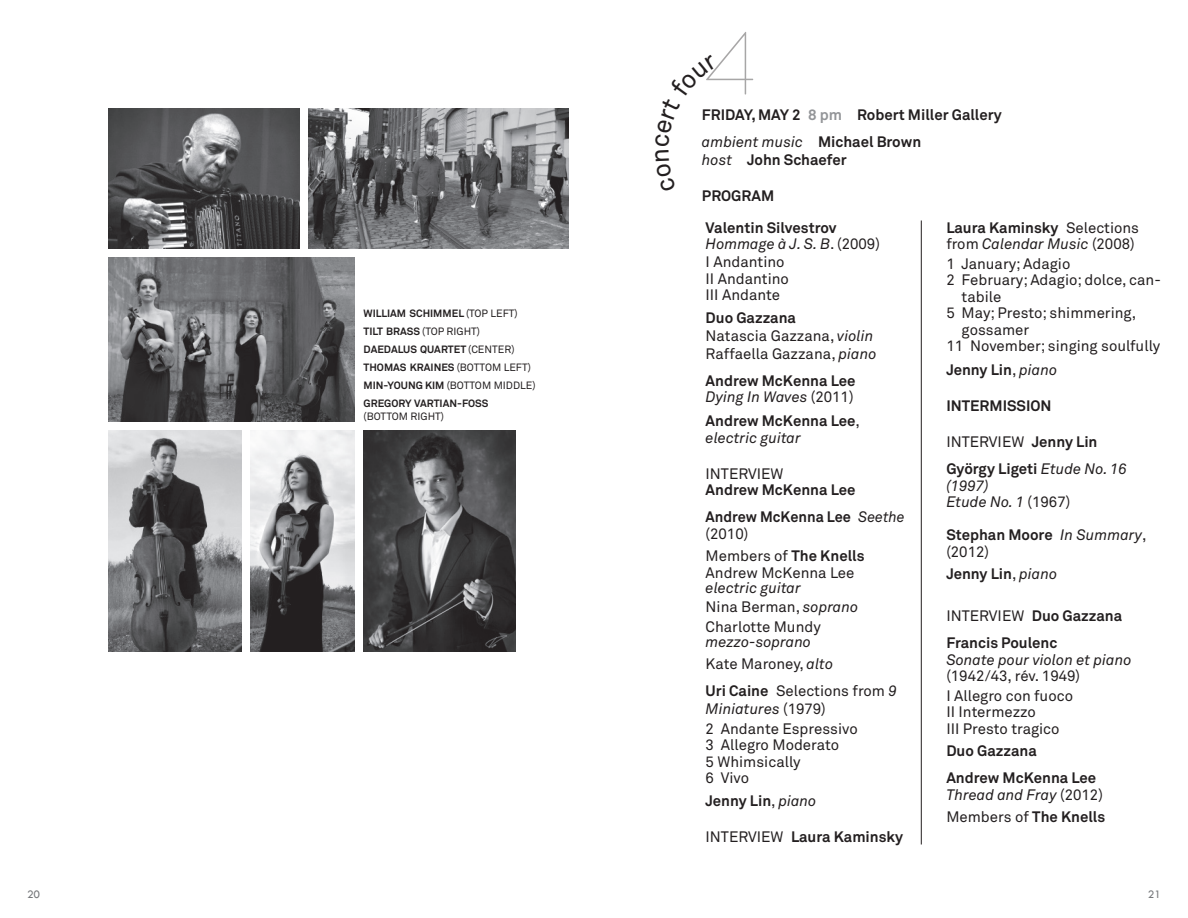
<style>
.page{position:relative;width:1188px;height:918px;background:#fff}
.page>*{position:absolute;margin:0;border:0;box-sizing:border-box;transform-origin:0 0}
.t1{font:100 90px "Brandon Grotesque";color:#231f20}
.t2{font:15px/16.5px "Akkurat Pro";color:#231f20}
.t3{font:700 15px/27px "Akkurat Pro";color:#231f20}
.t4{font:italic 15px/22.5px "Akkurat Pro";color:#231f20}
.t5{font:500 12px "M Twentieth Century";color:#76787b}
.t6{font:700 10.5px/18px "Akkurat Pro";color:#231f20}
.t7{font:10.5px "Akkurat Pro";color:#231f20}
.s1{font-weight:400}
.s2{color:#939598}
.s3{font-weight:400;font-style:italic}
.s4{font-weight:700}
.s5{font-style:italic}
.s6{font-style:normal}
</style>
<div class="page">
<img style="left:108px;top:108px;width:192px;height:140px">
<img style="left:364px;top:431px;width:152px;height:220px">
<img style="left:251px;top:431px;width:104px;height:220px">
<img style="left:108px;top:431px;width:134px;height:220px">
<img style="left:309px;top:108px;width:260px;height:140px">
<img style="left:108px;top:257px;width:246px;height:165px">
<hr style="left:921px;top:220px;width:1px;height:624px;background:#231f20">
<h1 class="t1" style="left:705px;top:2px;width:54px">4</h1>
<p class="t6" style="left:364px;top:304px;width:174px">WILLIAM SCHIMMEL <span class="s1">(TOP LEFT)<br></span>TILT BRASS <span class="s1">(TOP RIGHT)<br></span>DAEDALUS QUARTET <span class="s1">(CENTER)<br></span>THOMAS KRAINES <span class="s1">(BOTTOM LEFT)<br></span>MIN-YOUNG KIM <span class="s1">(BOTTOM MIDDLE)<br></span>GREGORY VARTIAN-FOSS</p>
<p class="t7" style="left:364px;top:410px;width:82px">(BOTTOM RIGHT)</p>
<p class="t3" style="left:702px;top:101px;width:301px">FRIDAY, MAY 2 <span class="s2">8 pm</span> Robert Miller Gallery <span class="s3">ambient music</span> Michael Brown</p>
<p class="t3" style="left:702px;top:146px;width:146px"><span class="s3">host</span> John Schaefer</p>
<p class="t3" style="left:702px;top:182px;width:74px">PROGRAM</p>
<p class="t3" style="left:706px;top:219px;width:176px;line-height:16.5px">Valentin Silvestrov<br><span class="s3">Hommage à J. S. B</span><span class="s1">. (2009)</span></p>
<p class="t2" style="left:706px;top:254px;width:85px">I Andantino<br>II Andantino<br>III Andante</p>
<p class="t2" style="left:706px;top:309px;width:172px;line-height:18px"><span class="s4">Duo Gazzana<br></span>Natascia Gazzana, <span class="s5">violin<br></span>Raffaella Gazzana, <span class="s5">piano</span></p>
<p class="t3" style="left:706px;top:372px;width:151px;line-height:16.5px">Andrew McKenna Lee<br><span class="s3">Dying In Waves</span> <span class="s1">(2011)</span></p>
<p class="t3" style="left:706px;top:413px;width:156px;line-height:16.5px">Andrew McKenna Lee<span class="s1">, </span><span class="s3">electric guitar</span></p>
<p class="t2" style="left:706px;top:466px;width:79px">INTERVIEW</p>
<p class="t3" style="left:706px;top:477px;width:201px">Andrew McKenna Lee<br>Andrew McKenna Lee <span class="s3">Seethe</span></p>
<p class="t2" style="left:706px;top:523px;width:160px;line-height:22.5px">(2010)<br>Members of <span class="s4">The Knells</span></p>
<p class="t2" style="left:706px;top:565px;width:150px">Andrew McKenna Lee</p>
<p class="t2" style="left:706px;top:578px;width:154px;line-height:19.5px"><span class="s5">electric guitar<br></span>Nina Berman, <span class="s5">soprano<br></span>Charlotte Mundy</p>
<p class="t4" style="left:706px;top:631px;width:129px">mezzo-soprano<br><span class="s6">Kate Maroney,</span> alto</p>
<p class="t2" style="left:706px;top:683px;width:193px;line-height:18px"><span class="s4">Uri Caine</span> Selections from <span class="s5">9<br>Miniatures</span> (1979)</p>
<p class="t2" style="left:706px;top:721px;width:154px">2 Andante Espressivo<br>3 Allegro Moderato<br>5 Whimsically<br>6 Vivo</p>
<p class="t3" style="left:706px;top:787px;width:112px">Jenny Lin<span class="s1">,</span> <span class="s3">piano</span></p>
<p class="t3" style="left:706px;top:823px;width:199px"><span class="s1">INTERVIEW</span> Laura Kaminsky</p>
<p class="t2" style="left:946px;top:220px;width:194px"><span class="s4">Laura Kaminsky</span> Selections from <span class="s5">Calendar Music</span> (2008)</p>
<p class="t2" style="left:946px;top:256px;width:126px">1 January; Adagio</p>
<p class="t2" style="left:946px;top:272px;width:216px">2 February; Adagio; dolce, can-</p>
<p class="t2" style="left:962px;top:289px;width:41px">tabile</p>
<p class="t2" style="left:946px;top:305px;width:191px">5 May; Presto; shimmering,</p>
<p class="t2" style="left:962px;top:322px;width:69px">gossamer</p>
<p class="t2" style="left:946px;top:338px;width:216px">11 November; singing soulfully</p>
<p class="t3" style="left:946px;top:357px;width:112px">Jenny Lin<span class="s1">,</span> <span class="s3">piano</span></p>
<p class="t3" style="left:946px;top:393px;width:107px">INTERMISSION</p>
<p class="t3" style="left:946px;top:429px;width:182px"><span class="s1">INTERVIEW</span> Jenny Lin<br>György Ligeti <span class="s3">Etude No. 16</span></p>
<p class="t4" style="left:946px;top:478px;width:125px;line-height:16.5px">(1997)<br>Etude No. 1 <span class="s6">(1967)</span></p>
<p class="t3" style="left:946px;top:527px;width:202px;line-height:16.5px">Stephan Moore <span class="s3">In Summary</span><span class="s1">, (2012)</span></p>
<p class="t3" style="left:946px;top:561px;width:112px">Jenny Lin<span class="s1">,</span> <span class="s3">piano</span></p>
<p class="t3" style="left:946px;top:603px;width:177px"><span class="s1">INTERVIEW</span> Duo Gazzana<br>Francis Poulenc</p>
<p class="t4" style="left:946px;top:649px;width:187px">Sonate pour violon et piano</p>
<p class="t2" style="left:946px;top:667px;width:135px;line-height:19.5px">(1942/43, rév. 1949)<br>I Allegro con fuoco</p>
<p class="t2" style="left:946px;top:704px;width:115px">II Intermezzo<br>III Presto tragico</p>
<p class="t3" style="left:946px;top:738px;width:151px">Duo Gazzana<br>Andrew McKenna Lee</p>
<p class="t2" style="left:946px;top:784px;width:160px;line-height:22.5px"><span class="s5">Thread and Fray</span> (2012)<br>Members of <span class="s4">The Knells</span></p>
<p class="t5" style="left:27px;top:888px;width:15px">20</p>
<p class="t5" style="left:1148px;top:888px;width:15px">21</p>
</div>
